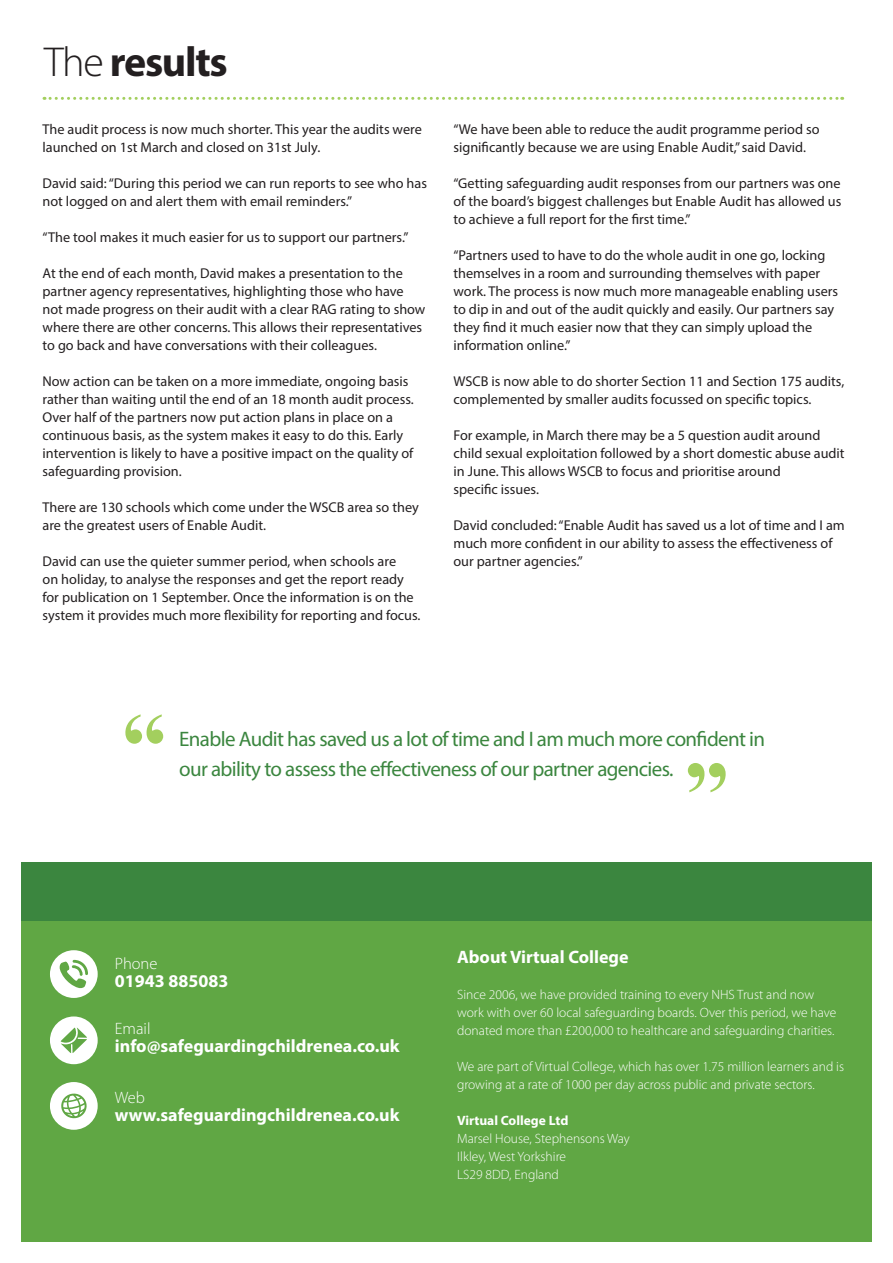
<style>
.page{position:relative;width:893px;height:1263px;background:#fff}
.page>*{position:absolute;margin:0;border:0;box-sizing:border-box;transform-origin:0 0}
.t1{font:700 90px "Times New Roman";color:#a3cf5e}
.t2{font:700 42px "Myriad Pro";letter-spacing:-.03em;color:#231f20}
.t3{font:21px/30px "Myriad Pro";letter-spacing:-.03em;color:#3b863f}
.t4{font:700 18px "Myriad Pro";color:#fff}
.t5{font:300 16.5px "Myriad Pro";color:#fff}
.t6{font:14.25px/18px "Myriad Pro";color:#231f20}
.t7{font:300 13.5px/18px "Myriad Pro";color:#fff}
.t8{font:700 13.5px "Myriad Pro";color:#fff}
.s1{font-weight:300}
</style>
<div class="page">
<svg style="left:44px;top:97px;width:799px;height:3px"></svg>
<div style="left:21px;top:912px;width:851px;height:330px;background:#60a744"></div>
<div style="left:50px;top:950px;width:48px;height:48px;background:#fff;border-radius:50%"></div>
<svg style="left:59px;top:960px;width:29px;height:29px"></svg>
<div style="left:50px;top:1016px;width:48px;height:48px;background:#fff;border-radius:50%"></div>
<div style="left:50px;top:1082px;width:48px;height:48px;background:#fff;border-radius:50%"></div>
<svg style="left:61px;top:1093px;width:26px;height:25px"></svg>
<svg style="left:61px;top:1027px;width:26px;height:26px"></svg>
<div style="left:21px;top:862px;width:851px;height:58px;background:#3b863f"></div>
<h2 class="t2" style="left:44px;top:34px;width:185px"><span class="s1">The</span> results</h2>
<p class="t6" style="left:43px;top:120px;width:381px">The audit process is now much shorter. This year the audits were launched on 1st March and closed on 31st July.</p>
<p class="t6" style="left:43px;top:174px;width:386px">David said: “During this period we can run reports to see who has not logged on and alert them with email reminders.”</p>
<p class="t6" style="left:43px;top:228px;width:367px">“The tool makes it much easier for us to support our partners.”</p>
<p class="t6" style="left:43px;top:264px;width:384px">At the end of each month, David makes a presentation to the partner agency representatives, highlighting those who have not made progress on their audit with a clear RAG rating to show where there are other concerns. This allows their representatives to go back and have conversations with their colleagues.</p>
<p class="t6" style="left:43px;top:372px;width:373px">Now action can be taken on a more immediate, ongoing basis rather than waiting until the end of an 18 month audit process.<br>Over half of the partners now put action plans in place on a continuous basis, as the system makes it easy to do this. Early intervention is likely to have a positive impact on the quality of safeguarding provision.</p>
<p class="t6" style="left:43px;top:498px;width:378px">There are 130 schools which come under the WSCB area so they are the greatest users of Enable Audit.</p>
<p class="t6" style="left:43px;top:552px;width:379px">David can use the quieter summer period, when schools are<br>on holiday, to analyse the responses and get the report ready for publication on 1 September. Once the information is on the system it provides much more flexibility for reporting and focus.</p>
<p class="t6" style="left:453px;top:120px;width:367px">“We have been able to reduce the audit programme period so significantly because we are using Enable Audit,” said David.</p>
<p class="t6" style="left:453px;top:174px;width:389px;text-align:justify">“Getting safeguarding audit responses from our partners was one of the board’s biggest challenges but Enable Audit has allowed us to achieve a full report for the first time.”</p>
<p class="t6" style="left:453px;top:246px;width:386px">“Partners used to have to do the whole audit in one go, locking themselves in a room and surrounding themselves with paper work. The process is now much more manageable enabling users to dip in and out of the audit quickly and easily. Our partners say they find it much easier now that they can simply upload the information online.”</p>
<p class="t6" style="left:453px;top:372px;width:392px">WSCB is now able to do shorter Section 11 and Section 175 audits, complemented by smaller audits focussed on specific topics.</p>
<p class="t6" style="left:453px;top:426px;width:393px">For example, in March there may be a 5 question audit around child sexual exploitation followed by a short domestic abuse audit in June. This allows WSCB to focus and prioritise around<br>specific issues.</p>
<p class="t6" style="left:453px;top:516px;width:393px">David concluded: “Enable Audit has saved us a lot of time and I am much more confident in our ability to assess the effectiveness of our partner agencies.”</p>
<h1 class="t1" style="left:122px;top:683px;width:46px">“</h1>
<h3 class="t3" style="left:179px;top:724px;width:587px">Enable Audit has saved us a lot of time and I am much more confident in our ability to assess the effectiveness of our partner agencies.</h3>
<h1 class="t1" style="left:729px;top:824px;width:46px;rotate:-180deg">“</h1>
<p class="t5" style="left:115px;top:954px;width:44px">Phone</p>
<p class="t4" style="left:115px;top:969px;width:115px">01943 885083</p>
<p class="t5" style="left:115px;top:1019px;width:37px">Email</p>
<p class="t4" style="left:115px;top:1034px;width:286px">info@safeguardingchildrenea.co.uk</p>
<p class="t5" style="left:115px;top:1087px;width:32px">Web</p>
<p class="t4" style="left:115px;top:1103px;width:286px">www.safeguardingchildrenea.co.uk</p>
<p class="t4" style="left:457px;top:945px;width:173px">About Virtual College</p>
<p class="t7" style="left:457px;top:985px;width:381px">Since 2006, we have provided training to every NHS Trust and now work with over 60 local safeguarding boards. Over this period, we have donated more than £200,000 to healthcare and safeguarding charities.</p>
<p class="t7" style="left:457px;top:1057px;width:388px">We are part of Virtual College, which has over 1.75 million learners and is growing at a rate of 1000 per day across public and private sectors.</p>
<p class="t8" style="left:457px;top:1111px;width:113px">Virtual College Ltd</p>
<p class="t7" style="left:457px;top:1129px;width:174px">Marsel House, Stephensons Way<br>Ilkley, West Yorkshire<br>LS29 8DD, England</p>
</div>
